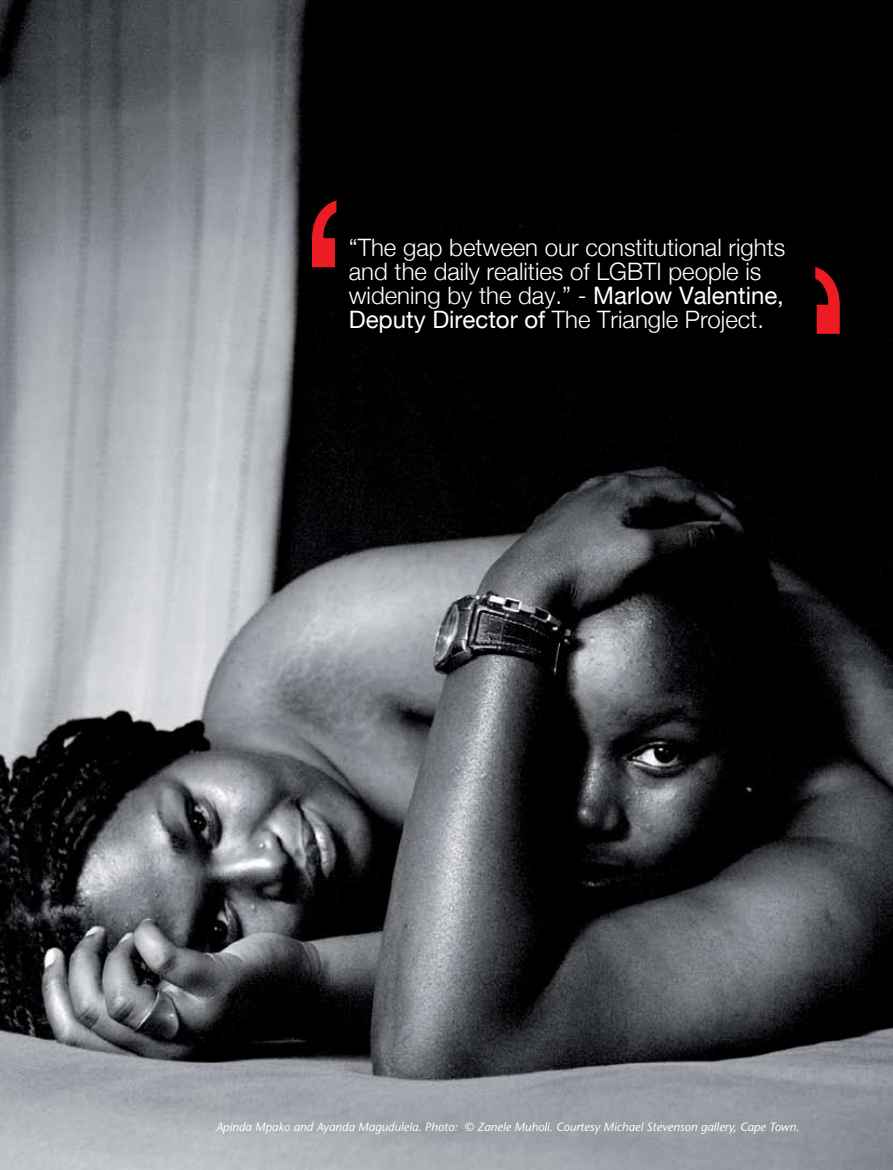
<style>
.page{position:relative;width:893px;height:1170px;background:#fff}
.page>*{position:absolute;margin:0;border:0;box-sizing:border-box;transform-origin:0 0}
.t1{font:300 274.5px "Helvetica Neue";color:#ed1c24}
.t2{font:300 24px/24px "Helvetica Neue";color:#fff}
.t3{font:italic 12px "Stone Sans";color:#fff}
.s1{font-weight:400}
</style>
<div class="page">
<img style="left:0;top:0;width:893px;height:1169px">
<div style="left:815px;top:267px;width:25px;height:67px;background:#000"></div>
<h1 class="t1" style="left:286px;top:131px;width:78px">‘</h1>
<p class="t2" style="left:349px;top:235px;width:438px">“The gap between our constitutional rights and the daily realities of LGBTI people is widening by the day.” - <span class="s1">Marlow Valentine, Deputy Director of</span> The Triangle Project.</p>
<p class="t3" style="left:216px;top:1118px;width:585px">Apinda Mpako and Ayanda Magudulela. Photo: © Zanele Muholi. Courtesy Michael Stevenson gallery, Cape Town.</p>
</div>
